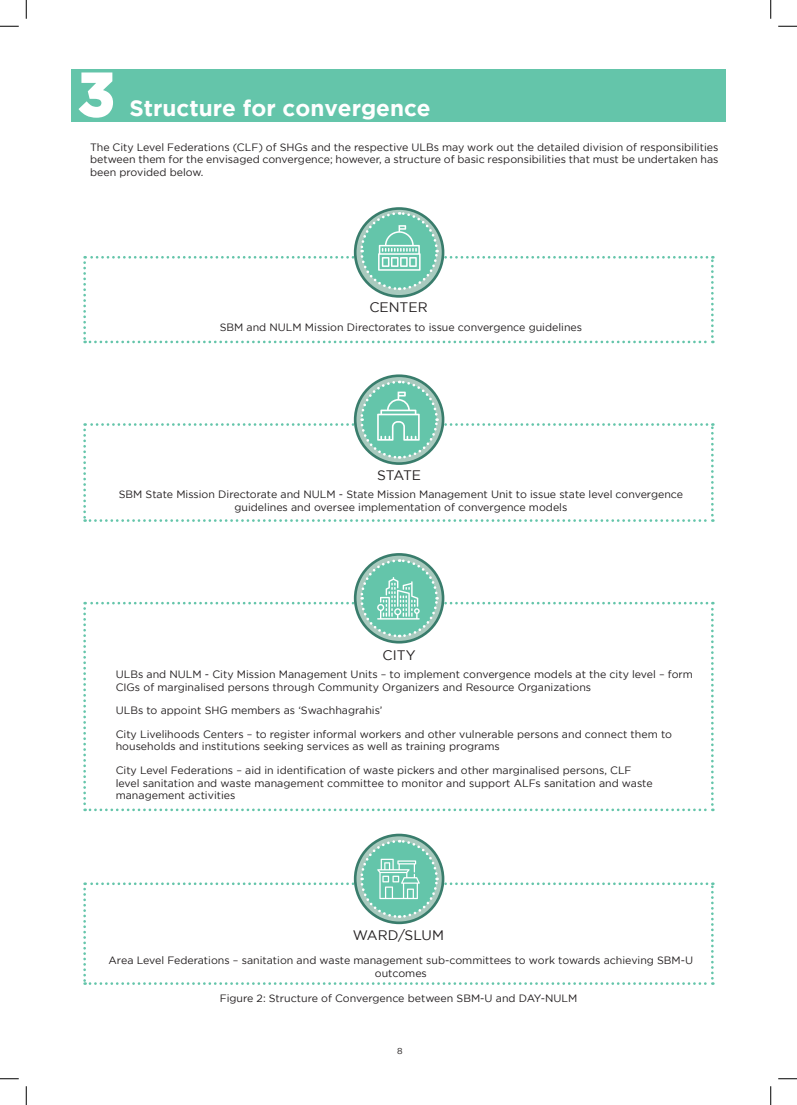
<style>
.page{position:relative;width:797px;height:1105px;background:#fff}
.page>*{position:absolute;margin:0;border:0;box-sizing:border-box;transform-origin:0 0}
.t1{font:700 60px "Gotham";color:#fff}
.t2{font:700 22.5px "Gotham";color:#fff}
.t3{font:13.75px "Gotham";color:#231f20}
.Paragraph_Style_1{font:10.62px/12.8px "Gotham";color:#231f20}
.t4{font:8.75px "Gotham";color:#231f20}
</style>
<div class="page">
<div style="left:71px;top:69px;width:654px;height:53px;background:#64c5aa"></div>
<svg style="left:78px;top:72px;width:35px;height:46px"></svg>
<svg style="left:83px;top:379px;width:630px;height:143px"></svg>
<svg style="left:83px;top:558px;width:630px;height:253px"></svg>
<svg style="left:83px;top:838px;width:630px;height:147px"></svg>
<svg style="left:83px;top:211px;width:630px;height:132px"></svg>
<svg style="left:0;top:26px;width:19px;height:1px"></svg>
<svg style="left:778px;top:26px;width:19px;height:1px"></svg>
<svg style="left:0;top:1078px;width:19px;height:1px"></svg>
<svg style="left:778px;top:1078px;width:19px;height:1px"></svg>
<svg style="left:26px;top:0;width:1px;height:19px"></svg>
<svg style="left:26px;top:1086px;width:1px;height:19px"></svg>
<svg style="left:770px;top:0;width:1px;height:19px"></svg>
<svg style="left:770px;top:1086px;width:1px;height:19px"></svg>
<p class="t1" style="left:78px;top:60px;width:39px">3</p>
<p class="t2" style="left:129px;top:95px;width:303px">Structure for convergence</p>
<p class="Paragraph_Style_1" style="left:90px;top:140px;width:630px;text-align:justify">The City Level Federations (CLF) of SHGs and the respective ULBs may work out the detailed division of responsibilities between them for the envisaged convergence; however, a structure of basic responsibilities that must be undertaken has been provided below.</p>
<p class="t3" style="left:369px;top:300px;width:60px">CENTER</p>
<p class="Paragraph_Style_1" style="left:220px;top:321px;width:364px">SBM and NULM Mission Directorates to issue convergence guidelines</p>
<p class="t3" style="left:377px;top:467px;width:46px">STATE</p>
<p class="Paragraph_Style_1" style="left:119px;top:488px;width:566px;text-align:center">SBM State Mission Directorate and NULM - State Mission Management Unit to issue state level convergence guidelines and oversee implementation of convergence models</p>
<p class="t3" style="left:382px;top:647px;width:34px">CITY</p>
<p class="Paragraph_Style_1" style="left:116px;top:668px;width:579px">ULBs and NULM - City Mission Management Units – to implement convergence models at the city level – form<br>CIGs of marginalised persons through Community Organizers and Resource Organizations</p>
<p class="Paragraph_Style_1" style="left:116px;top:704px;width:268px">ULBs to appoint SHG members as ‘Swachhagrahis’</p>
<p class="Paragraph_Style_1" style="left:116px;top:727px;width:558px">City Livelihoods Centers – to register informal workers and other vulnerable persons and connect them to households and institutions seeking services as well as training programs</p>
<p class="Paragraph_Style_1" style="left:116px;top:763px;width:538px">City Level Federations – aid in identification of waste pickers and other marginalised persons, CLF level sanitation and waste management committee to monitor and support ALFs sanitation and waste management activities</p>
<p class="t3" style="left:353px;top:928px;width:92px">WARD/SLUM</p>
<p class="Paragraph_Style_1" style="left:109px;top:954px;width:586px;text-align:center">Area Level Federations – sanitation and waste management sub-committees to work towards achieving SBM-U outcomes</p>
<p class="Paragraph_Style_1" style="left:220px;top:992px;width:359px">Figure 2: Structure of Convergence between SBM-U and DAY-NULM</p>
<p class="t4" style="left:397px;top:1046px;width:7px">8</p>
</div>
